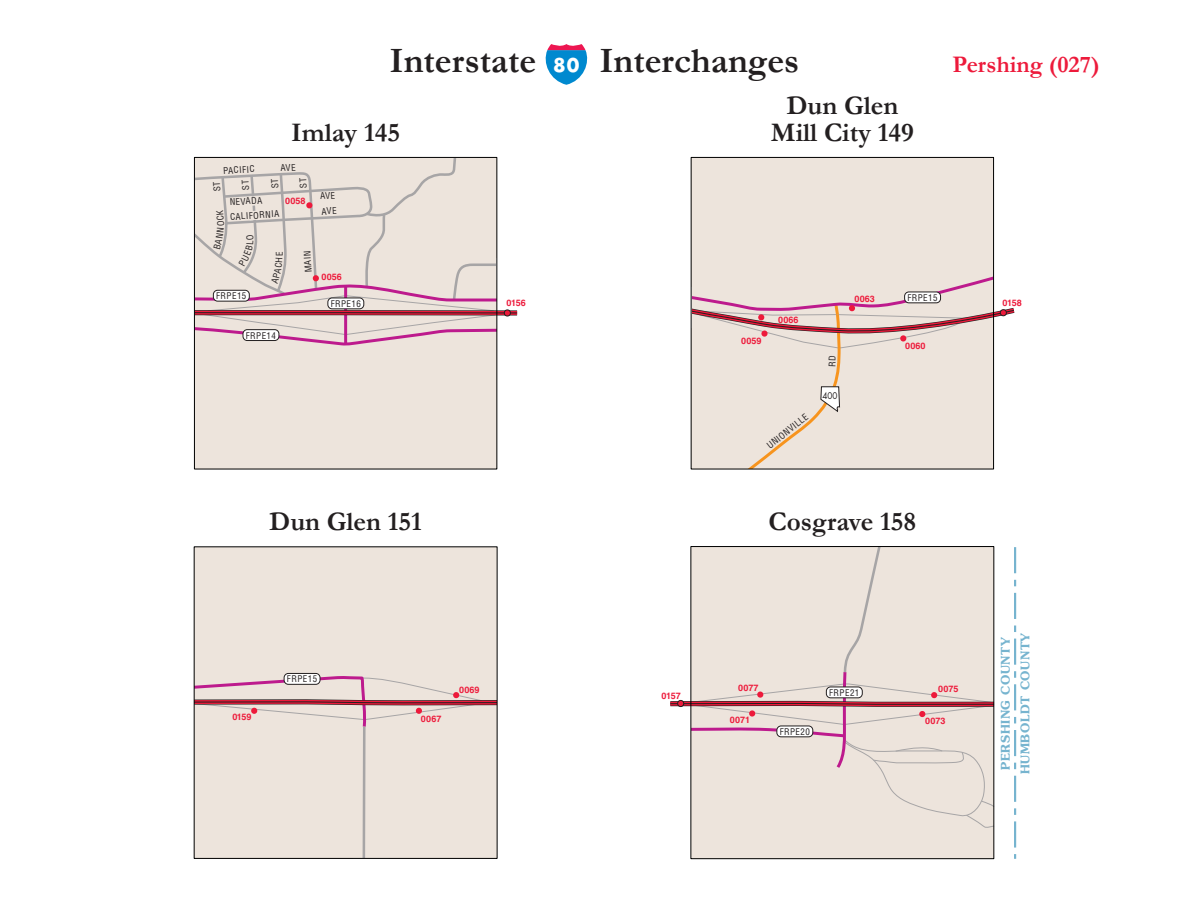
<style>
.page{position:relative;width:1188px;height:918px;background:#fff}
.page>*{position:absolute;margin:0;border:0;box-sizing:border-box;transform-origin:0 0}
.t1{font:700 36px "Garamond";color:#231f20}
.t2{font:700 27px/27px "Garamond";color:#231f20;text-align:center}
.t3{font:700 24px "Garamond";color:#ed1a3b}
.t4{font:700 18.3px "Futura Std";color:#fff}
.t5{font:600 12px/19.5px "Souvenir Std";letter-spacing:.05em;color:#76b4cf;text-align:center}
.t6{font:condensed 9px/15.3px "Helvetica LT Std";letter-spacing:.05em;color:#231f20}
.t7{font:700 9px "Helvetica LT Std";color:#ed1a3b}
.t8{font:9px "Futura Std";color:#231f20;scale:.9 1}
</style>
<div class="page">
<div style="left:691px;top:547px;width:303px;height:312px;background:#ede4dc"></div>
<div style="left:194px;top:547px;width:303px;height:311px;background:#ede4dc"></div>
<div style="left:691px;top:157px;width:303px;height:312px;background:#ede4dc"></div>
<div style="left:194px;top:157px;width:303px;height:312px;background:#ede4dc"></div>
<hr style="left:363px;top:727px;width:3px;height:136px;background:#a7a5a6">
<svg style="left:193px;top:675px;width:303px;height:55px"></svg>
<svg style="left:670px;top:546px;width:325px;height:282px"></svg>
<div style="left:284px;top:673px;width:36px;height:11px;background:#fff;border-radius:4px"></div>
<div style="left:284px;top:673px;width:36px;height:12px;border:1px solid #231f20;border-radius:4px"></div>
<div style="left:777px;top:726px;width:36px;height:11px;background:#fff;border-radius:4px"></div>
<div style="left:777px;top:726px;width:36px;height:11px;border:1px solid #231f20;border-radius:4px"></div>
<div style="left:826px;top:687px;width:36px;height:11px;background:#fff;border-radius:4px"></div>
<div style="left:826px;top:687px;width:37px;height:11px;border:1px solid #231f20;border-radius:4px"></div>
<div style="left:353px;top:859px;width:35px;height:13px;background:#fff"></div>
<svg style="left:1014px;top:547px;width:2px;height:312px"></svg>
<div style="left:690px;top:546px;width:304px;height:313px;border:1px solid #000"></div>
<svg style="left:545px;top:44px;width:43px;height:41px"></svg>
<svg style="left:193px;top:156px;width:325px;height:190px"></svg>
<svg style="left:690px;top:274px;width:325px;height:196px"></svg>
<h1 class="t1" style="left:389px;top:37px;width:148px">Interstate</h1>
<h1 class="t1" style="left:599px;top:37px;width:201px">Interchanges</h1>
<h3 class="t4" style="left:553px;top:53px;width:28px">80</h3>
<p class="t6" style="left:223px;top:163px;width:33px;rotate:-3deg">PACIFIC</p>
<h2 class="t2" style="left:291px;top:119px;width:110px">Imlay 145</h2>
<p class="t6" style="left:229px;top:194px;width:34px;rotate:-3deg">NEVADA</p>
<p class="t7" style="left:285px;top:195px;width:22px">0058</p>
<p class="t6" style="left:230px;top:209px;width:51px;rotate:-3deg">CALIFORNIA</p>
<p class="t6" style="left:320px;top:188px;width:17px;rotate:-3deg">AVE<br>AVE</p>
<p class="t6" style="left:216px;top:288px;width:32px">FRPE15</p>
<p class="t6" style="left:246px;top:328px;width:32px">FRPE14</p>
<p class="t6" style="left:301px;top:273px;width:23px;rotate:-93deg">MAIN</p>
<p class="t7" style="left:322px;top:271px;width:22px">0056</p>
<p class="t6" style="left:331px;top:296px;width:32px">FRPE16</p>
<p class="t7" style="left:507px;top:298px;width:21px">0156</p>
<h2 class="t2" style="left:771px;top:92px;width:144px">Dun Glen<br>Mill City 149</h2>
<p class="t7" style="left:741px;top:335px;width:22px">0059</p>
<p class="t7" style="left:778px;top:314px;width:22px">0066</p>
<p class="t7" style="left:855px;top:294px;width:22px">0063</p>
<p class="t6" style="left:907px;top:290px;width:32px">FRPE15</p>
<p class="t7" style="left:905px;top:341px;width:22px">0060</p>
<h3 class="t3" style="left:952px;top:49px;width:149px">Pershing (027)</h3>
<p class="t7" style="left:1003px;top:298px;width:21px">0158</p>
<p class="t6" style="left:763px;top:440px;width:51px;rotate:-38deg">UNIONVILLE</p>
<p class="t8" style="left:823px;top:390px;width:18px">400</p>
<h2 class="t2" style="left:269px;top:508px;width:154px">Dun Glen 151</h2>
<h2 class="t2" style="left:768px;top:508px;width:149px">Cosgrave 158</h2>
<p class="t7" style="left:232px;top:711px;width:21px">0159</p>
<p class="t6" style="left:287px;top:671px;width:32px">FRPE15</p>
<p class="t7" style="left:738px;top:682px;width:22px">0077</p>
<p class="t7" style="left:938px;top:683px;width:22px">0075</p>
<p class="t7" style="left:730px;top:714px;width:22px">0071</p>
<p class="t7" style="left:459px;top:684px;width:22px">0069</p>
<p class="t6" style="left:829px;top:685px;width:32px">FRPE21</p>
<p class="t7" style="left:662px;top:690px;width:21px">0157</p>
<p class="t7" style="left:421px;top:713px;width:22px">0067</p>
<p class="t7" style="left:925px;top:715px;width:22px">0073</p>
<p class="t6" style="left:780px;top:724px;width:32px">FRPE20</p>
<h3 class="t5" style="left:996px;top:774px;width:143px;rotate:-90deg">PERSHING COUNTY<br>HUMBOLDT COUNTY</h3>
</div>
